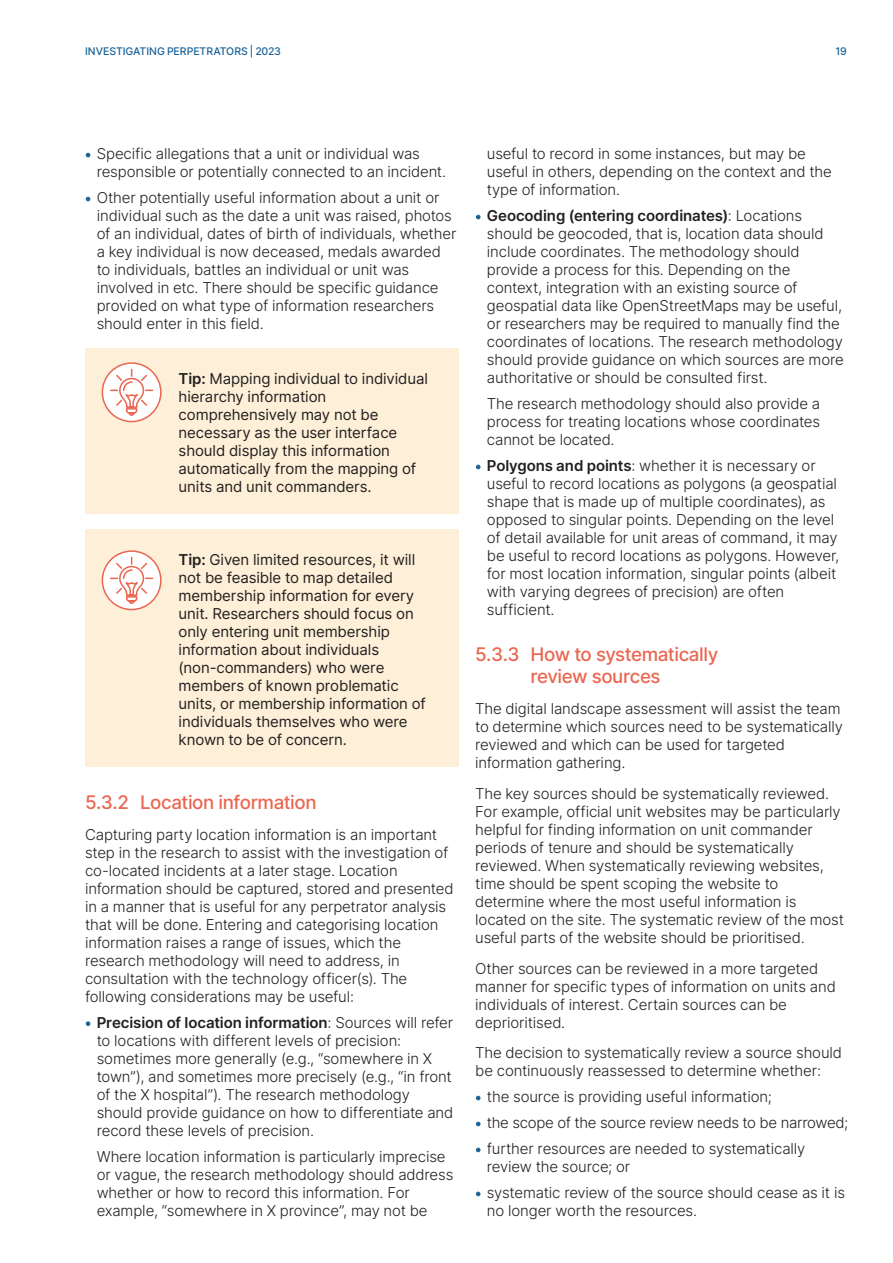
<style>
.page{position:relative;width:893px;height:1263px;background:#fff}
.page>*{position:absolute;margin:0;border:0;box-sizing:border-box;transform-origin:0 0}
.t1{font:500 18.75px/21.8px "Inter";letter-spacing:-.025em;color:#ea6650;text-align:center}
.Body_Text_Preceding{font:300 15px/18px "Inter";letter-spacing:-.01em;color:#231f20}
.Body_Text{font:300 15px/18px "Inter";letter-spacing:-.01em;color:#231f20}
.Pull_Out_Text{font:15px/18px "Inter";letter-spacing:-.005em;color:#231f20}
.t2{font:500 10.5px "Inter";letter-spacing:-.01em;color:#186297}
.s1{font-family:"Gotham";font-size:12.15px;color:#186297}
.s2{font-weight:600}
</style>
<div class="page">
<div style="left:85px;top:348px;width:373px;height:165px;background:#fdefd8"></div>
<svg style="left:102px;top:363px;width:59px;height:58px"></svg>
<div style="left:102px;top:362px;width:60px;height:60px;border:2px solid #ea6650;border-radius:50%"></div>
<svg style="left:109px;top:368px;width:45px;height:49px;background:#fbe3df"></svg>
<div style="left:85px;top:529px;width:373px;height:237px;background:#fdefd8"></div>
<svg style="left:102px;top:551px;width:59px;height:58px"></svg>
<div style="left:102px;top:550px;width:60px;height:60px;border:2px solid #ea6650;border-radius:50%"></div>
<svg style="left:109px;top:556px;width:45px;height:49px;background:#fbe3df"></svg>
<p class="t2" style="left:85px;top:43px;width:197px">INVESTIGATING PERPETRATORS | 2023</p>
<p class="t2" style="left:836px;top:43px;width:13px">19</p>
<p class="Body_Text_Preceding" style="left:97px;top:145px;width:351px;text-indent:-6px"><span class="s1">•</span> Specific allegations that a unit or individual was responsible or potentially connected to an incident.</p>
<p class="Body_Text_Preceding" style="left:97px;top:188px;width:361px;text-indent:-6px"><span class="s1">•</span> Other potentially useful information about a unit or individual such as the date a unit was raised, photos of an individual, dates of birth of individuals, whether a key individual is now deceased, medals awarded to individuals, battles an individual or unit was involved in etc. There should be specific guidance provided on what type of information researchers should enter in this field.</p>
<p class="Pull_Out_Text" style="left:179px;top:369px;width:251px"><span class="s2">Tip:</span> Mapping individual to individual hierarchy information comprehensively may not be necessary as the user interface should display this information automatically from the mapping of units and unit commanders.</p>
<p class="Pull_Out_Text" style="left:179px;top:550px;width:249px"><span class="s2">Tip:</span> Given limited resources, it will not be feasible to map detailed membership information for every unit. Researchers should focus on only entering unit membership information about individuals (non-commanders) who were members of known problematic units, or membership information of individuals themselves who were known to be of concern.</p>
<p class="t1" style="left:85px;top:791px;width:233px">5.3.2 Location information</p>
<p class="Body_Text_Preceding" style="left:85px;top:825px;width:370px">Capturing party location information is an important step in the research to assist with the investigation of co-located incidents at a later stage. Location information should be captured, stored and presented in a manner that is useful for any perpetrator analysis that will be done. Entering and categorising location information raises a range of issues, which the research methodology will need to address, in consultation with the technology officer(s). The following considerations may be useful:</p>
<p class="Body_Text_Preceding" style="left:97px;top:1013px;width:358px;text-indent:-6px"><span class="s1">•</span> <span class="s2">Precision of location information</span>: Sources will refer to locations with different levels of precision: sometimes more generally (e.g., “somewhere in X town”), and sometimes more precisely (e.g., “in front of the X hospital”). The research methodology should provide guidance on how to differentiate and record these levels of precision.</p>
<p class="Body_Text_Preceding" style="left:97px;top:1147px;width:358px">Where location information is particularly imprecise or vague, the research methodology should address whether or how to record this information. For example, “somewhere in X province”, may not be</p>
<p class="Body_Text_Preceding" style="left:487px;top:145px;width:347px">useful to record in some instances, but may be useful in others, depending on the context and the type of information.</p>
<p class="Body_Text_Preceding" style="left:487px;top:206px;width:359px;text-indent:-6px"><span class="s1">•</span> <span class="s2">Geocoding (entering coordinates)</span>: Locations should be geocoded, that is, location data should include coordinates. The methodology should provide a process for this. Depending on the context, integration with an existing source of geospatial data like OpenStreetMaps may be useful, or researchers may be required to manually find the coordinates of locations. The research methodology should provide guidance on which sources are more authoritative or should be consulted first.</p>
<p class="Body_Text_Preceding" style="left:487px;top:394px;width:335px;text-align:justify">The research methodology should also provide a process for treating locations whose coordinates cannot be located.</p>
<p class="Body_Text_Preceding" style="left:487px;top:456px;width:354px;text-indent:-6px"><span class="s1">•</span> <span class="s2">Polygons and points</span>: whether it is necessary or useful to record locations as polygons (a geospatial shape that is made up of multiple coordinates), as opposed to singular points. Depending on the level of detail available for unit areas of command, it may be useful to record locations as polygons. However, for most location information, singular points (albeit with varying degrees of precision) are often sufficient.</p>
<p class="t1" style="left:475px;top:643px;width:245px">5.3.3 How to systematically review sources</p>
<p class="Body_Text" style="left:475px;top:699px;width:369px">The digital landscape assessment will assist the team to determine which sources need to be systematically reviewed and which can be used for targeted information gathering.</p>
<p class="Body_Text" style="left:475px;top:784px;width:370px">The key sources should be systematically reviewed.<br>For example, official unit websites may be particularly helpful for finding information on unit commander periods of tenure and should be systematically reviewed. When systematically reviewing websites, time should be spent scoping the website to determine where the most useful information is located on the site. The systematic review of the most useful parts of the website should be prioritised.</p>
<p class="Body_Text" style="left:475px;top:959px;width:362px">Other sources can be reviewed in a more targeted manner for specific types of information on units and individuals of interest. Certain sources can be deprioritised.</p>
<p class="Body_Text_Preceding" style="left:475px;top:1043px;width:368px">The decision to systematically review a source should be continuously reassessed to determine whether:</p>
<p class="Body_Text_Preceding" style="left:481px;top:1087px;width:292px"><span class="s1">•</span> the source is providing useful information;</p>
<p class="Body_Text_Preceding" style="left:481px;top:1113px;width:369px"><span class="s1">•</span> the scope of the source review needs to be narrowed;</p>
<p class="Body_Text_Preceding" style="left:487px;top:1139px;width:320px;text-indent:-6px"><span class="s1">•</span> further resources are needed to systematically review the source; or</p>
<p class="Body_Text_Preceding" style="left:487px;top:1183px;width:360px;text-indent:-6px"><span class="s1">•</span> systematic review of the source should cease as it is no longer worth the resources.</p>
</div>
